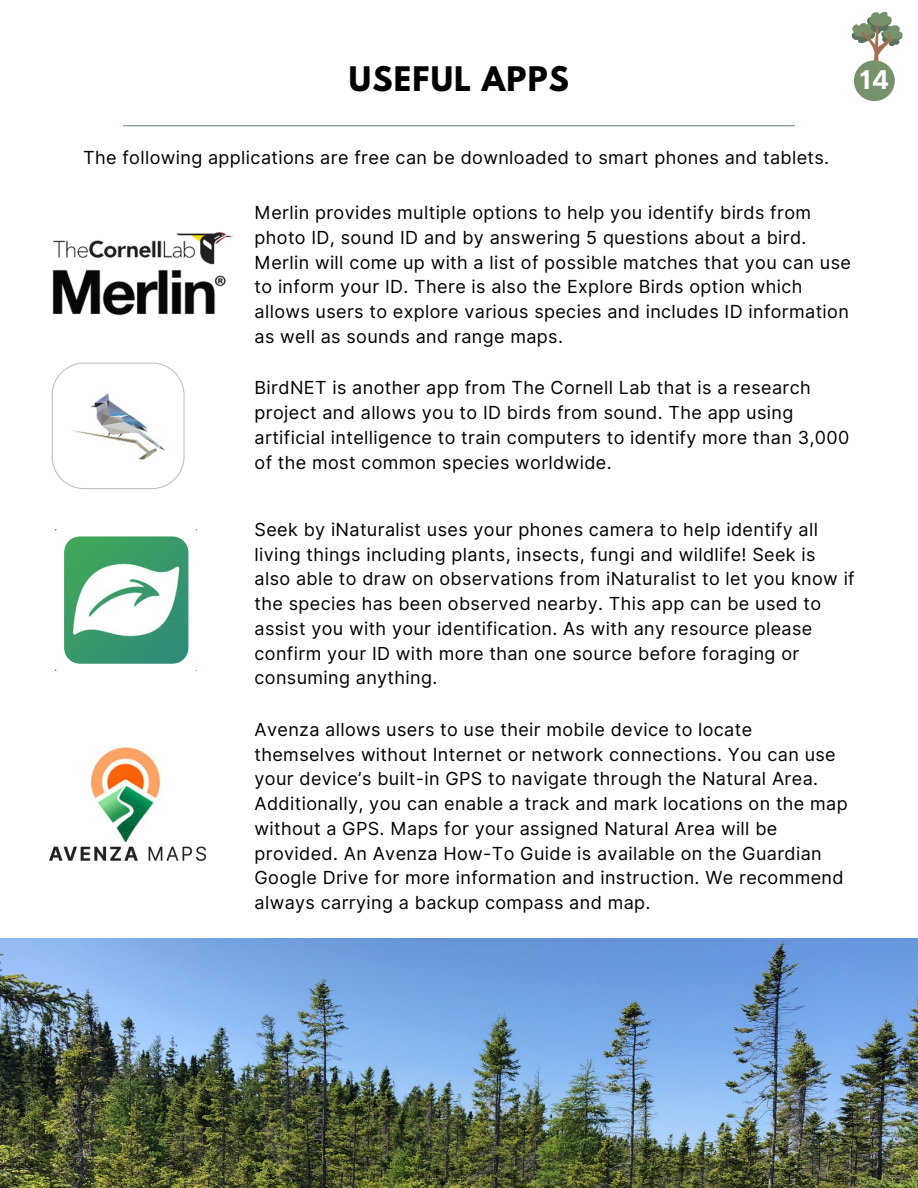
<style>
.page{position:relative;width:918px;height:1188px;background:#fff}
.page>*{position:absolute;margin:0;border:0;box-sizing:border-box;transform-origin:0 0}
.t1{font:700 30px "League Spartan";letter-spacing:.04em;color:#000}
.t2{font:700 25.8px "Inter";color:#fff}
.t3{font:18px/24.8px "Inter";letter-spacing:.02em;color:#000}
</style>
<div class="page">
<svg style="left:52px;top:363px;width:132px;height:126px"></svg>
<img style="left:63px;top:388px;width:110px;height:75px">
<img style="left:52px;top:232px;width:181px;height:84px">
<svg style="left:55px;top:529px;width:142px;height:142px"></svg>
<img style="left:91px;top:746px;width:70px;height:96px">
<img style="left:49px;top:846px;width:156px;height:16px">
<hr style="left:123px;top:125px;width:672px;height:1px;background:#6e9277">
<img style="left:0;top:939px;width:918px;height:249px">
<svg style="left:852px;top:12px;width:51px;height:64px"></svg>
<div style="left:854px;top:60px;width:41px;height:41px;background:#75926b;border-radius:50%"></div>
<h1 class="t1" style="left:349px;top:55px;width:222px">USEFUL APPS</h1>
<h2 class="t2" style="left:859px;top:61px;width:31px">14</h2>
<p class="t3" style="left:83px;top:146px;width:748px">The following applications are free can be downloaded to smart phones and tablets.</p>
<p class="t3" style="left:255px;top:200px;width:598px">Merlin provides multiple options to help you identify birds from photo ID, sound ID and by answering 5 questions about a bird.<br>Merlin will come up with a list of possible matches that you can use to inform your ID. There is also the Explore Birds option which allows users to explore various species and includes ID information as well as sounds and range maps.</p>
<p class="t3" style="left:255px;top:376px;width:596px">BirdNET is another app from The Cornell Lab that is a research project and allows you to ID birds from sound. The app using artificial intelligence to train computers to identify more than 3,000 of the most common species worldwide.</p>
<p class="t3" style="left:255px;top:517px;width:602px">Seek by iNaturalist uses your phones camera to help identify all living things including plants, insects, fungi and wildlife! Seek is also able to draw on observations from iNaturalist to let you know if the species has been observed nearby. This app can be used to assist you with your identification. As with any resource please confirm your ID with more than one source before foraging or consuming anything.</p>
<p class="t3" style="left:255px;top:717px;width:595px">Avenza allows users to use their mobile device to locate themselves without Internet or network connections. You can use your device’s built-in GPS to navigate through the Natural Area.<br>Additionally, you can enable a track and mark locations on the map without a GPS. Maps for your assigned Natural Area will be provided. An Avenza How-To Guide is available on the Guardian Google Drive for more information and instruction. We recommend always carrying a backup compass and map.</p>
</div>
